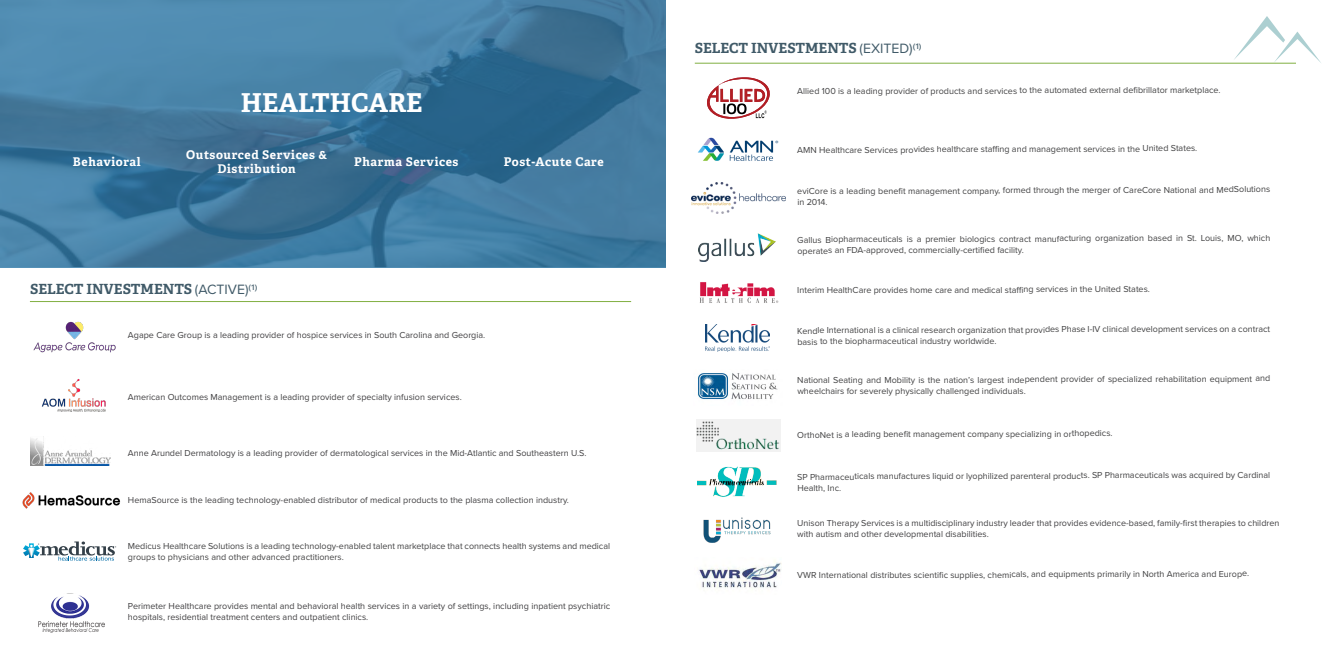
<style>
.page{position:relative;width:1332px;height:666px;background:#fff}
.page>*{position:absolute;margin:0;border:0;box-sizing:border-box;transform-origin:0 0}
.t1{font:700 26px "Adelle";color:#fff}
.t2{font:700 14px "Adelle";color:#405a68}
.t3{font:700 12px/14px "Adelle";letter-spacing:.05em;color:#fff;text-align:center}
.t4{font:9px/11.5px "Proxima Nova";letter-spacing:-.005em;color:#424243}
.t5{font:9px/11px "Proxima Nova";color:#414042}
.s1{font-family:"Proxima Nova";font-weight:400}
</style>
<div class="page">
<hr style="left:695px;top:63px;width:601px;height:1px;background:#81af41">
<svg style="left:1233px;top:16px;width:88px;height:48px"></svg>
<svg style="left:0;top:0;width:666px;height:267px;background:#40799f"></svg>
<hr style="left:30px;top:301px;width:601px;height:1px;background:#81af41">
<img style="left:33px;top:321px;width:83px;height:32px">
<img style="left:31px;top:436px;width:80px;height:29px">
<img style="left:22px;top:492px;width:98px;height:17px">
<img style="left:39px;top:593px;width:66px;height:40px">
<img style="left:703px;top:517px;width:68px;height:26px">
<svg style="left:707px;top:77px;width:63px;height:42px"></svg>
<img style="left:698px;top:137px;width:81px;height:24px">
<img style="left:692px;top:182px;width:93px;height:32px">
<img style="left:698px;top:234px;width:77px;height:28px">
<img style="left:699px;top:282px;width:80px;height:21px">
<img style="left:705px;top:325px;width:64px;height:27px">
<img style="left:698px;top:373px;width:80px;height:27px">
<img style="left:696px;top:420px;width:84px;height:31px">
<img style="left:698px;top:467px;width:78px;height:30px">
<img style="left:699px;top:560px;width:82px;height:28px">
<img style="left:41px;top:379px;width:65px;height:32px">
<svg style="left:23px;top:542px;width:93px;height:19px"></svg>
<h1 class="t1" style="left:241px;top:86px;width:183px">HEALTHCARE</h1>
<h3 class="t3" style="left:186px;top:147px;width:142px">Outsourced Services &amp;<br>Distribution</h3>
<h3 class="t3" style="left:73px;top:155px;width:69px">Behavioral</h3>
<h3 class="t3" style="left:354px;top:155px;width:106px">Pharma Services</h3>
<h3 class="t3" style="left:504px;top:155px;width:101px">Post-Acute Care</h3>
<h2 class="t2" style="left:30px;top:280px;width:229px">SELECT INVESTMENTS <span class="s1">(ACTIVE)</span><sup>(1)</sup></h2>
<p class="t5" style="left:128px;top:330px;width:359px">Agape Care Group is a leading provider of hospice services in South Carolina and Georgia.</p>
<p class="t5" style="left:128px;top:391px;width:335px">American Outcomes Management is a leading provider of specialty infusion services.</p>
<p class="t5" style="left:128px;top:447px;width:460px">Anne Arundel Dermatology is a leading provider of dermatological services in the Mid-Atlantic and Southeastern U.S.</p>
<p class="t5" style="left:128px;top:494px;width:443px">HemaSource is the leading technology-enabled distributor of medical products to the plasma collection industry.</p>
<p class="t4" style="left:128px;top:540px;width:484px;line-height:11px">Medicus Healthcare Solutions is a leading technology-enabled talent marketplace that connects health systems and medical groups to physicians and other advanced practitioners.</p>
<p class="t5" style="left:128px;top:601px;width:484px">Perimeter Healthcare provides mental and behavioral health services in a variety of settings, including inpatient psychiatric hospitals, residential treatment centers and outpatient clinics.</p>
<h2 class="t2" style="left:695px;top:40px;width:228px">SELECT INVESTMENTS <span class="s1">(EXITED)</span><sup>(1)</sup></h2>
<p class="t4" style="left:797px;top:84px;width:425px">Allied 100 is a leading provider of products and services to the automated external defibrillator marketplace.</p>
<p class="t4" style="left:797px;top:143px;width:402px">AMN Healthcare Services provides healthcare staffing and management services in the United States.</p>
<p class="t4" style="left:797px;top:184px;width:475px;line-height:12px">eviCore is a leading benefit management company, formed through the merger of CareCore National and MedSolutions in 2014.</p>
<p class="t4" style="left:797px;top:233px;width:475px">Gallus Biopharmaceuticals is a premier biologics contract manufacturing organization based in St. Louis, MO, which operates an FDA-approved, commercially-certified facility.</p>
<p class="t4" style="left:797px;top:284px;width:354px">Interim HealthCare provides home care and medical staffing services in the United States.</p>
<p class="t4" style="left:797px;top:323px;width:474px">Kendle International is a clinical research organization that provides Phase I-IV clinical development services on a contract basis to the biopharmaceutical industry worldwide.</p>
<p class="t4" style="left:797px;top:373px;width:475px">National Seating and Mobility is the nation’s largest independent provider of specialized rehabilitation equipment and wheelchairs for severely physically challenged individuals.</p>
<p class="t4" style="left:797px;top:428px;width:317px">OrthoNet is a leading benefit management company specializing in orthopedics.</p>
<p class="t4" style="left:797px;top:469px;width:475px;line-height:11.9px">SP Pharmaceuticals manufactures liquid or lyophilized parenteral products. SP Pharmaceuticals was acquired by Cardinal<br>Health, Inc.</p>
<p class="t5" style="left:797px;top:518px;width:484px">Unison Therapy Services is a multidisciplinary industry leader that provides evidence-based, family-first therapies to children with autism and other developmental disabilities.</p>
<p class="t4" style="left:797px;top:568px;width:454px">VWR International distributes scientific supplies, chemicals, and equipments primarily in North America and Europe.</p>
</div>
